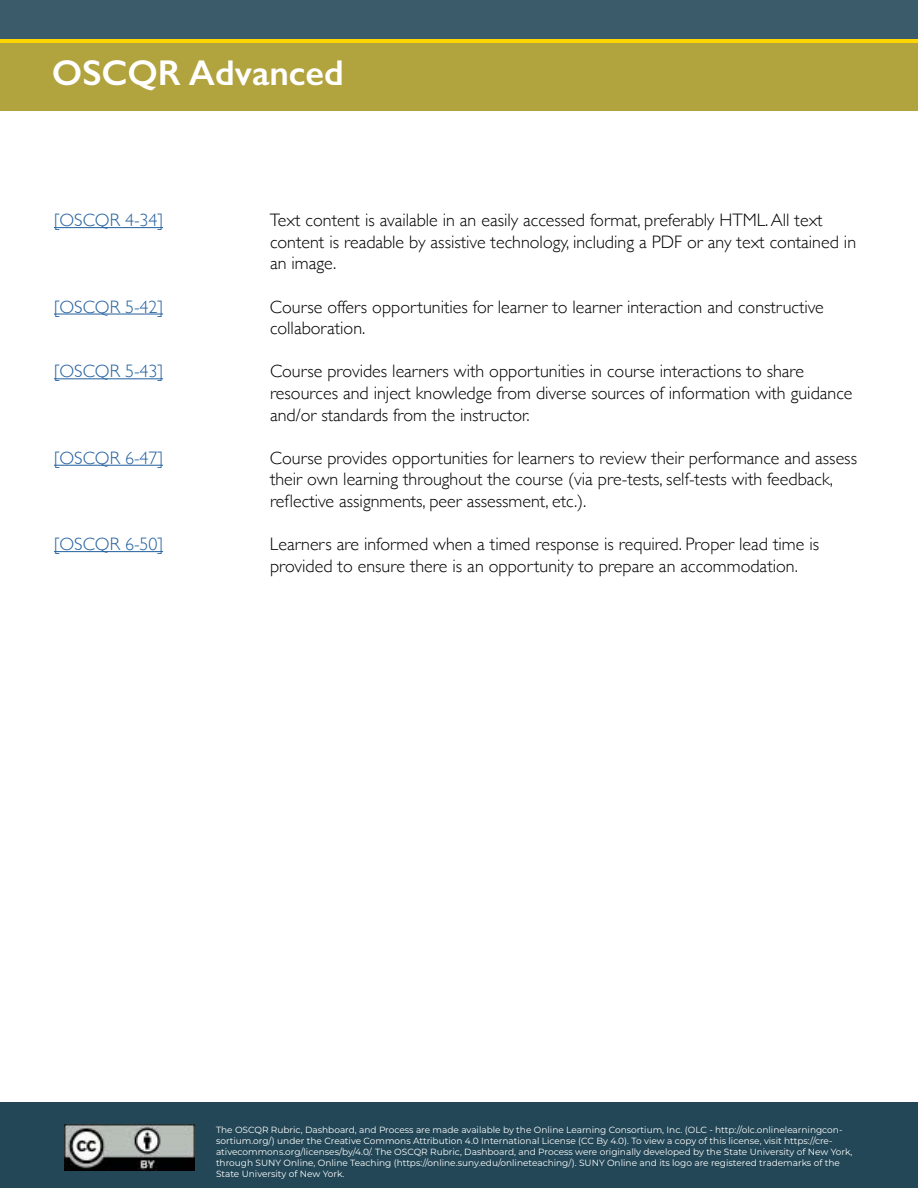
<style>
.page{position:relative;width:918px;height:1188px;background:#fff}
.page>*{position:absolute;margin:0;border:0;box-sizing:border-box;transform-origin:0 0}
.t1{font:600 36px "Gill Sans";color:#fff}
.t2{font:300 18px/21.6px "Gill Sans";color:#000}
.t3{font:300 18px "Gill Sans";color:#215e9e}
.t4{font:9px/10.8px "Montserrat";color:#fff}
</style>
<div class="page">
<div style="left:0;top:1103px;width:918px;height:85px;background:#234757"></div>
<img style="left:65px;top:1125px;width:129px;height:45px">
<div style="left:0;top:43px;width:918px;height:68px;background:#b1a33e"></div>
<div style="left:0;top:0;width:918px;height:39px;background:#3c5b6a"></div>
<hr style="left:54px;top:227px;width:109px;height:1px;background:#215e9e">
<hr style="left:54px;top:314px;width:109px;height:1px;background:#215e9e">
<hr style="left:54px;top:378px;width:109px;height:1px;background:#215e9e">
<hr style="left:54px;top:465px;width:109px;height:1px;background:#215e9e">
<hr style="left:54px;top:551px;width:109px;height:1px;background:#215e9e">
<hr style="left:0;top:39px;width:918px;height:4px;background:#ffd600">
<p class="t1" style="left:52px;top:51px;width:293px">OSCQR Advanced</p>
<p class="t3" style="left:54px;top:206px;width:111px">[OSCQR 4-34]</p>
<p class="t2" style="left:270px;top:209px;width:588px">Text content is available in an easily accessed format, preferably HTML.All text content is readable by assistive technology, including a PDF or any text contained in an image.</p>
<p class="t3" style="left:54px;top:293px;width:111px">[OSCQR 5-42]</p>
<p class="t2" style="left:270px;top:295px;width:555px">Course offers opportunities for learner to learner interaction and constructive collaboration.</p>
<p class="t3" style="left:54px;top:357px;width:111px">[OSCQR 5-43]</p>
<p class="t2" style="left:270px;top:360px;width:584px">Course provides learners with opportunities in course interactions to share resources and inject knowledge from diverse sources of information with guidance and/or standards from the instructor.</p>
<p class="t3" style="left:54px;top:444px;width:111px">[OSCQR 6-47]</p>
<p class="t2" style="left:270px;top:446px;width:589px">Course provides opportunities for learners to review their performance and assess their own learning throughout the course (via pre-tests, self-tests with feedback,</p>
<p class="t2" style="left:270px;top:490px;width:318px">reflective assignments, peer assessment, etc.).</p>
<p class="t3" style="left:54px;top:530px;width:111px">[OSCQR 6-50]</p>
<p class="t2" style="left:270px;top:533px;width:551px">Learners are informed when a timed response is required. Proper lead time is provided to ensure there is an opportunity to prepare an accommodation.</p>
<p class="t4" style="left:216px;top:1124px;width:638px">The OSCQR Rubric, Dashboard, and Process are made available by the Online Learning Consortium, Inc. (OLC - http://olc.onlinelearningcon&shy;sortium.org/) under the Creative Commons Attribution 4.0 International License (CC By 4.0). To view a copy of this license, visit https://cre&shy;ativecommons.org/licenses/by/4.0/. The OSCQR Rubric, Dashboard, and Process were originally developed by the State University of New York, through SUNY Online, Online Teaching (https://online.suny.edu/onlineteaching/). SUNY Online and its logo are registered trademarks of the State University of New York.</p>
</div>
